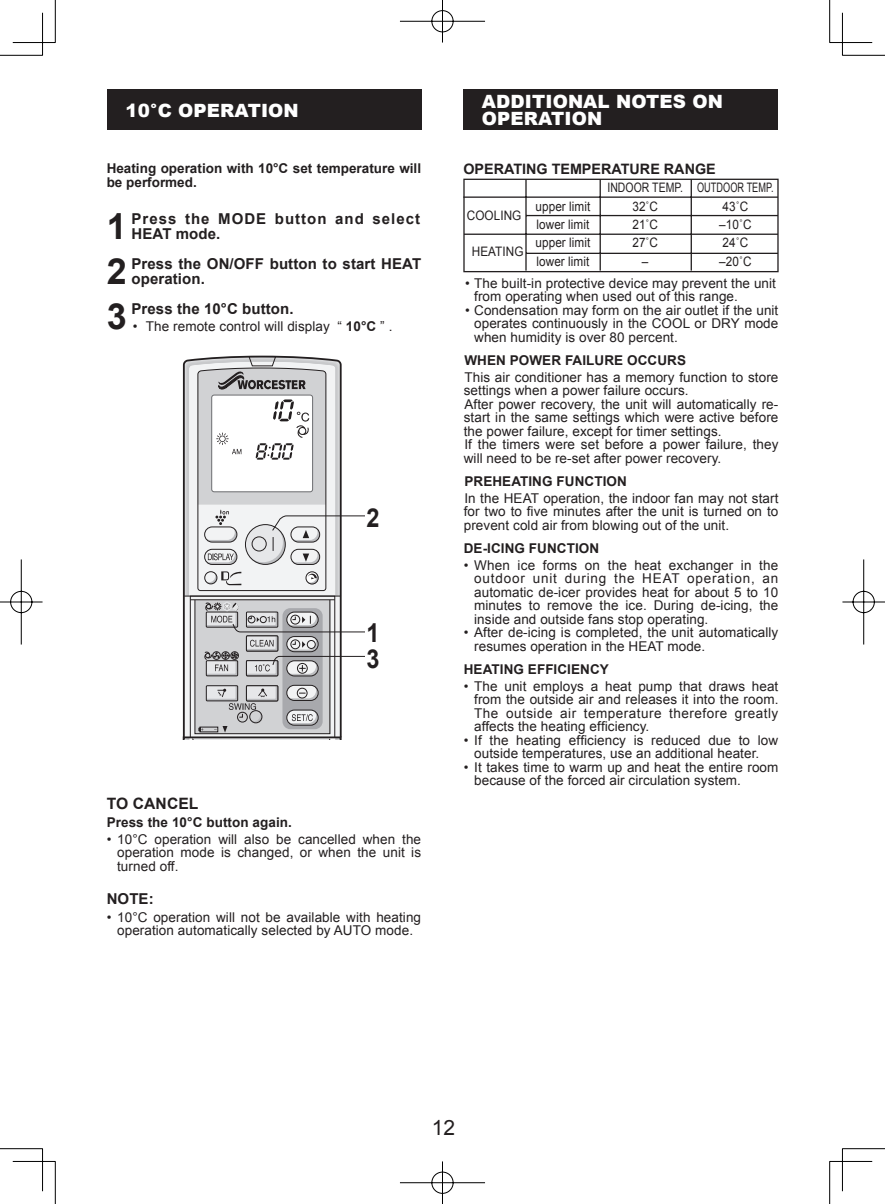
<style>
.page{position:relative;width:885px;height:1204px;background:#fff}
.page>*{position:absolute;margin:0;border:0;box-sizing:border-box;transform-origin:0 0}
.t1{font:700 36px "Arial";color:#231f20}
.t2{font:700 26.1px/26.1px "Arial";color:#231f20;scale:.9 1}
.t3{font:21px "Arial";color:#231f20}
.t4{font:900 18.3px/17px "Arial";letter-spacing:.005em;color:#fff}
.t5{font:700 15.6px "Arial";letter-spacing:.005em;color:#231f20}
.t6{font:700 15px/15px "Arial";letter-spacing:.005em;color:#231f20}
.t7{font:700 15px/15px "Arial";letter-spacing:.07em;color:#231f20}
.t8{font:700 14.4px "Arial";color:#231f20}
.t9{font:13.5px/13.5px "Arial";letter-spacing:.005em;color:#231f20}
.t10{font:700 13.5px/13.5px "Arial";letter-spacing:.005em;color:#231f20}
.t11{font:13.05px "Arial";letter-spacing:.005em;color:#231f20;scale:.9 1}
.t12{font:13.05px "Arial";letter-spacing:.005em;color:#231f20;scale:.8 1}
.s1{font-weight:700}
</style>
<div class="page">
<div style="left:463px;top:179px;width:315px;height:93px;border:1px solid #231f20"></div>
<div style="left:462px;top:89px;width:315px;height:41px;background:#231f20"></div>
<hr style="left:463px;top:196px;width:314px;height:2px;background:#231f20">
<hr style="left:464px;top:233px;width:313px;height:2px;background:#231f20">
<hr style="left:525px;top:179px;width:1px;height:91px;background:#231f20">
<hr style="left:599px;top:179px;width:1px;height:91px;background:#231f20">
<hr style="left:690px;top:179px;width:1px;height:91px;background:#231f20">
<hr style="left:526px;top:215px;width:251px;height:1px;background:#231f20">
<hr style="left:526px;top:253px;width:251px;height:1px;background:#231f20">
<div style="left:107px;top:89px;width:315px;height:41px;background:#231f20"></div>
<svg style="left:182px;top:355px;width:183px;height:384px"></svg>
<hr style="left:0;top:55px;width:43px;height:1px;background:#000">
<hr style="left:842px;top:55px;width:42px;height:1px;background:#000">
<hr style="left:0;top:1148px;width:43px;height:1px;background:#000">
<hr style="left:842px;top:1148px;width:42px;height:1px;background:#000">
<hr style="left:55px;top:0;width:1px;height:43px;background:#000">
<hr style="left:55px;top:1161px;width:1px;height:42px;background:#000">
<hr style="left:829px;top:0;width:1px;height:43px;background:#000">
<hr style="left:829px;top:1161px;width:1px;height:42px;background:#000">
<hr style="left:13px;top:42px;width:42px;height:1px;background:#000">
<hr style="left:829px;top:42px;width:43px;height:1px;background:#000">
<hr style="left:13px;top:1161px;width:42px;height:1px;background:#000">
<hr style="left:829px;top:1161px;width:43px;height:1px;background:#000">
<hr style="left:42px;top:13px;width:1px;height:42px;background:#000">
<hr style="left:42px;top:1148px;width:1px;height:43px;background:#000">
<hr style="left:842px;top:13px;width:1px;height:42px;background:#000">
<hr style="left:842px;top:1148px;width:1px;height:43px;background:#000">
<svg style="left:400px;top:0;width:85px;height:43px"></svg>
<svg style="left:400px;top:1161px;width:85px;height:42px"></svg>
<svg style="left:0;top:559px;width:43px;height:86px"></svg>
<svg style="left:842px;top:559px;width:42px;height:86px"></svg>
<h3 class="t4" style="left:126px;top:101px;width:175px">10°C OPERATION</h3>
<p class="t10" style="left:107px;top:162px;width:316px">Heating operation with 10°C set temperature will be performed.</p>
<h1 class="t1" style="left:107px;top:206px;width:21px">1</h1>
<p class="t7" style="left:131px;top:211px;width:290px">Press the MODE button and select<br>HEAT mode.</p>
<h1 class="t1" style="left:107px;top:251px;width:21px">2</h1>
<p class="t6" style="left:131px;top:256px;width:291px">Press the ON/OFF button to start HEAT operation.</p>
<h1 class="t1" style="left:107px;top:296px;width:21px">3</h1>
<p class="t6" style="left:131px;top:301px;width:163px">Press the 10°C button.</p>
<p class="t9" style="left:133px;top:319px;width:261px">• The remote control will display “ <span class="s1">10°C</span> ” .</p>
<h2 class="t2" style="left:366px;top:505px;width:16px">2</h2>
<h2 class="t2" style="left:366px;top:620px;width:16px">1<br>3</h2>
<p class="t5" style="left:107px;top:795px;width:93px">TO CANCEL</p>
<p class="t10" style="left:107px;top:815px;width:187px">Press the 10°C button again.</p>
<p class="t9" style="left:117px;top:832px;width:305px;text-align:justify;text-indent:-10px">• 10°C operation will also be cancelled when the operation mode is changed, or when the unit is turned off.</p>
<p class="t6" style="left:107px;top:891px;width:49px">NOTE:</p>
<p class="t9" style="left:107px;top:910px;width:316px;text-align:center">• 10°C operation will not be available with heating operation automatically selected by AUTO mode.</p>
<h3 class="t4" style="left:482px;top:92px;width:243px">ADDITIONAL NOTES ON<br>OPERATION</h3>
<p class="t8" style="left:463px;top:161px;width:254px">OPERATING TEMPERATURE RANGE</p>
<p class="t11" style="left:466px;top:208px;width:62px">COOLING</p>
<p class="t12" style="left:607px;top:181px;width:209px">INDOOR TEMP. OUTDOOR TEMP.</p>
<p class="t11" style="left:535px;top:199px;width:62px">upper limit</p>
<p class="t11" style="left:632px;top:199px;width:30px">32˚C</p>
<p class="t11" style="left:722px;top:199px;width:30px">43˚C</p>
<p class="t11" style="left:536px;top:217px;width:60px">lower limit</p>
<p class="t11" style="left:632px;top:217px;width:30px">21˚C</p>
<p class="t11" style="left:719px;top:217px;width:37px">–10˚C</p>
<p class="t11" style="left:535px;top:235px;width:62px">upper limit</p>
<p class="t11" style="left:632px;top:235px;width:30px">27˚C</p>
<p class="t11" style="left:722px;top:235px;width:30px">24˚C</p>
<p class="t11" style="left:536px;top:254px;width:60px">lower limit</p>
<p class="t11" style="left:642px;top:254px;width:9px">–</p>
<p class="t11" style="left:719px;top:254px;width:37px">–20˚C</p>
<p class="t9" style="left:474px;top:276px;width:303px;text-indent:-9px">• The built-in protective device may prevent the unit from operating when used out of this range.</p>
<p class="t9" style="left:474px;top:303px;width:305px;text-align:justify;text-indent:-9px">• Condensation may form on the air outlet if the unit operates continuously in the COOL or DRY mode when humidity is over 80 percent.</p>
<p class="t11" style="left:471px;top:244px;width:59px">HEATING</p>
<p class="t10" style="left:464px;top:353px;width:223px">WHEN POWER FAILURE OCCURS</p>
<p class="t9" style="left:463px;top:370px;width:316px">This air conditioner has a memory function to store settings when a power failure occurs.<br>After power recovery, the unit will automatically re&shy;start in the same settings which were active before the power failure, except for timer settings.<br>If the timers were set before a power failure, they will need to be re-set after power recovery.</p>
<p class="t10" style="left:464px;top:474px;width:164px">PREHEATING FUNCTION</p>
<p class="t9" style="left:463px;top:491px;width:316px;text-align:justify">In the HEAT operation, the indoor fan may not start for two to five minutes after the unit is turned on to prevent cold air from blowing out of the unit.</p>
<p class="t10" style="left:463px;top:541px;width:137px">DE-ICING FUNCTION</p>
<p class="t9" style="left:474px;top:558px;width:305px;text-align:justify;text-indent:-10px">• When ice forms on the heat exchanger in the outdoor unit during the HEAT operation, an automatic de-icer provides heat for about 5 to 10 minutes to remove the ice. During de-icing, the inside and outside fans stop operating.</p>
<p class="t9" style="left:474px;top:626px;width:305px;text-indent:-10px">• After de-icing is completed, the unit automatically resumes operation in the HEAT mode.</p>
<p class="t10" style="left:463px;top:662px;width:147px">HEATING EFFICIENCY</p>
<p class="t9" style="left:474px;top:679px;width:306px;text-align:justify;text-indent:-10px">• The unit employs a heat pump that draws heat from the outside air and releases it into the room.<br>The outside air temperature therefore greatly affects the heating efficiency.</p>
<p class="t9" style="left:474px;top:733px;width:305px;text-indent:-10px">• If the heating efficiency is reduced due to low outside temperatures, use an additional heater.</p>
<p class="t9" style="left:474px;top:760px;width:306px;text-indent:-10px">• It takes time to warm up and heat the entire room because of the forced air circulation system.</p>
<h3 class="t3" style="left:432px;top:1115px;width:25px">12</h3>
</div>
